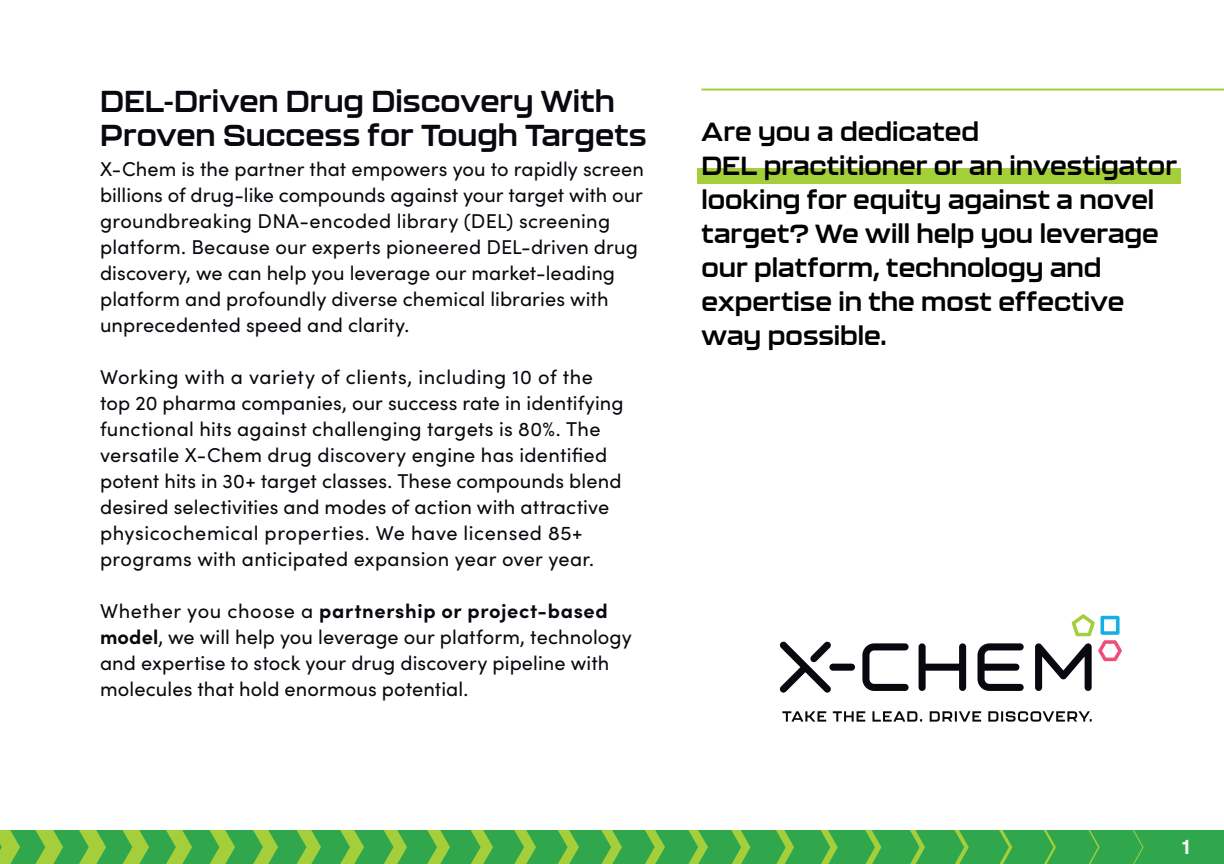
<style>
.page{position:relative;width:1224px;height:864px;background:#fff}
.page>*{position:absolute;margin:0;border:0;box-sizing:border-box;transform-origin:0 0}
.t1{font:700 30px/34px "Kallisto";color:#08080f}
.t2{font:700 26px/34px "Kallisto";color:#010101}
.t3{font:20px/26px "Sofia Pro";letter-spacing:.005em;color:#08080f}
.t4{font:700 20px "Kallisto";color:#fff}
.s1{font-weight:700}
</style>
<div class="page">
<div style="left:697px;top:168px;width:484px;height:15px;background:#a5ce3b"></div>
<svg style="left:780px;top:614px;width:342px;height:79px"></svg>
<svg style="left:782px;top:711px;width:310px;height:11px"></svg>
<hr style="left:702px;top:89px;width:522px;height:2px;background:#a5ce3b">
<div style="left:724px;top:830px;width:500px;height:34px;background:#30a74d"></div>
<svg style="left:0;top:830px;width:1100px;height:34px"></svg>
<svg style="left:1133px;top:830px;width:11px;height:34px"></svg>
<h1 class="t1" style="left:100px;top:84px;width:548px">DEL-Driven Drug Discovery With<br>Proven Success for Tough Targets</h1>
<p class="t3" style="left:100px;top:155px;width:545px">X-Chem is the partner that empowers you to rapidly screen billions of drug-like compounds against your target with our groundbreaking DNA-encoded library (DEL) screening platform. Because our experts pioneered DEL-driven drug discovery, we can help you leverage our market-leading platform and profoundly diverse chemical libraries with unprecedented speed and clarity.</p>
<p class="t3" style="left:100px;top:363px;width:525px">Working with a variety of clients, including 10 of the top 20 pharma companies, our success rate in identifying functional hits against challenging targets is 80%. The versatile X-Chem drug discovery engine has identified potent hits in 30+ target classes. These compounds blend desired selectivities and modes of action with attractive physicochemical properties. We have licensed 85+ programs with anticipated expansion year over year.</p>
<p class="t3" style="left:100px;top:597px;width:533px">Whether you choose a <span class="s1">partnership or project-based model</span>, we will help you leverage our platform, technology and expertise to stock your drug discovery pipeline with molecules that hold enormous potential.</p>
<h2 class="t2" style="left:702px;top:114px;width:477px">Are you a dedicated<br>DEL practitioner or an investigator looking for equity against a novel target? We will help you leverage our platform, technology and expertise in the most effective way possible.</h2>
<p class="t4" style="left:1183px;top:835px;width:9px">1</p>
</div>
